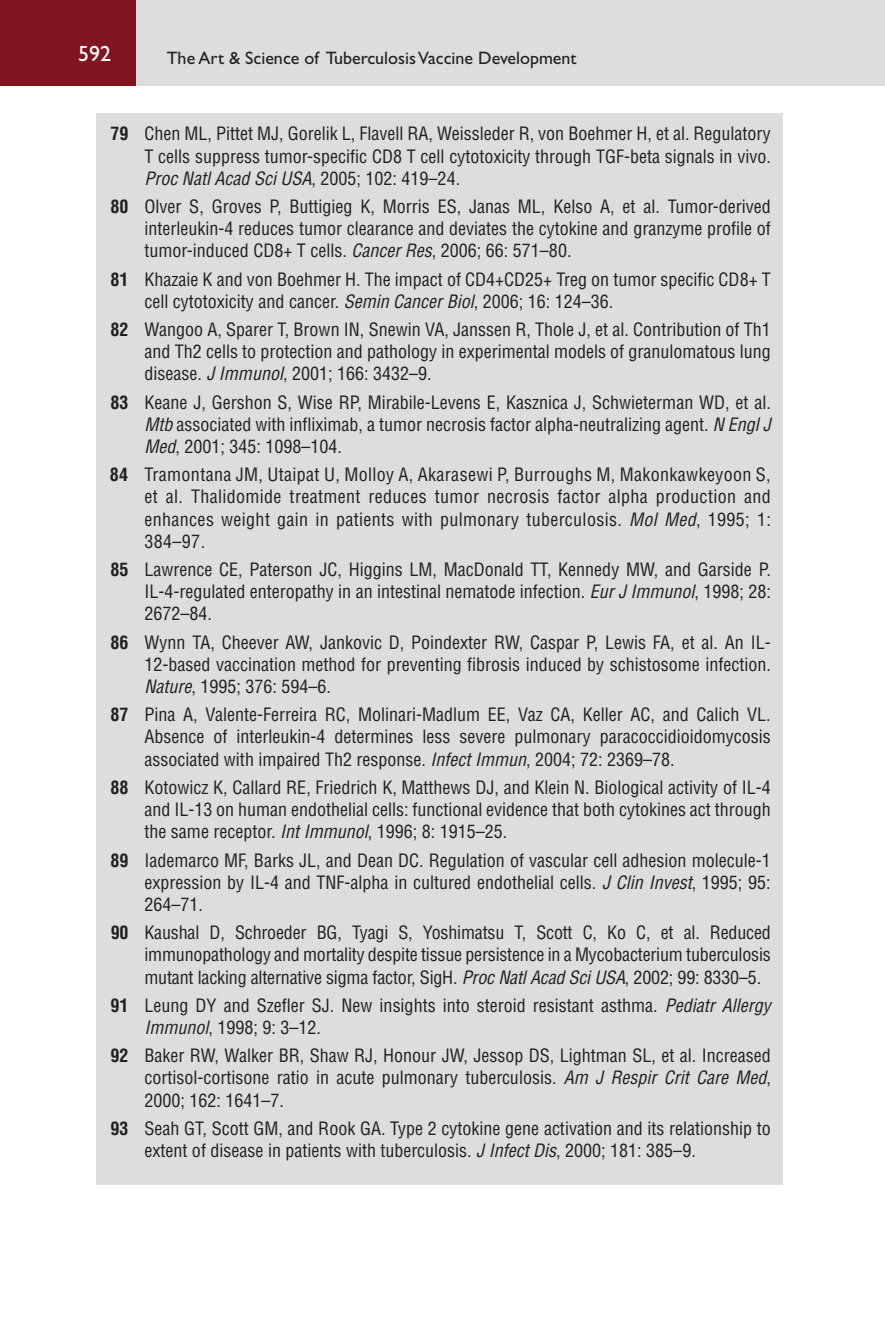
<style>
.page{position:relative;width:885px;height:1327px;background:#fff}
.page>*{position:absolute;margin:0;border:0;box-sizing:border-box;transform-origin:0 0}
.t1{font:22px "Gill Sans Std";color:#fff}
.t2{font:condensed 18px/22.2px "Helvetica LT Std";color:#231f20;text-align:justify}
.t3{font:18px "Gill Sans Std";color:#231f20}
.s1{font-weight:700}
.s2{font-style:italic}
</style>
<div class="page">
<div style="left:135px;top:0;width:749px;height:86px;background:#dcdddf"></div>
<div style="left:0;top:0;width:136px;height:86px;background:#801420"></div>
<hr style="left:884px;top:0;width:1px;height:86px;background:#dcdddf">
<div style="left:96px;top:113px;width:686px;height:1072px;background:#dcdddf"></div>
<p class="t1" style="left:78px;top:46px;width:34px">592</p>
<p class="t3" style="left:167px;top:51px;width:411px">The Art &amp; Science of Tuberculosis Vaccine Development</p>
<p class="t2" style="left:144px;top:124px;width:628px;text-indent:-34px"><span class="s1">79</span> Chen ML, Pittet MJ, Gorelik L, Flavell RA, Weissleder R, von Boehmer H, et al. Regulatory T cells suppress tumor-specific CD8 T cell cytotoxicity through TGF-beta signals in vivo.<br><span class="s2">Proc Natl Acad Sci USA</span>, 2005; 102: 419–24.</p>
<p class="t2" style="left:144px;top:196px;width:628px;text-indent:-34px"><span class="s1">80</span> Olver S, Groves P, Buttigieg K, Morris ES, Janas ML, Kelso A, et al. Tumor-derived interleukin-4 reduces tumor clearance and deviates the cytokine and granzyme profile of tumor-induced CD8+ T cells. <span class="s2">Cancer Res</span>, 2006; 66: 571–80.</p>
<p class="t2" style="left:144px;top:269px;width:627px;text-indent:-34px"><span class="s1">81</span> Khazaie K and von Boehmer H. The impact of CD4+CD25+ Treg on tumor specific CD8+ T cell cytotoxicity and cancer. <span class="s2">Semin Cancer Biol</span>, 2006; 16: 124–36.</p>
<p class="t2" style="left:144px;top:319px;width:628px;text-indent:-34px"><span class="s1">82</span> Wangoo A, Sparer T, Brown IN, Snewin VA, Janssen R, Thole J, et al. Contribution of Th1 and Th2 cells to protection and pathology in experimental models of granulomatous lung disease. <span class="s2">J Immunol</span>, 2001; 166: 3432–9.</p>
<p class="t2" style="left:144px;top:392px;width:628px;text-indent:-34px"><span class="s1">83</span> Keane J, Gershon S, Wise RP, Mirabile-Levens E, Kasznica J, Schwieterman WD, et al.<br><span class="s2">Mtb</span> associated with infliximab, a tumor necrosis factor alpha-neutralizing agent. <span class="s2">N Engl J Med</span>, 2001; 345: 1098–104.</p>
<p class="t2" style="left:144px;top:465px;width:627px;text-indent:-35px"><span class="s1">84</span> Tramontana JM, Utaipat U, Molloy A, Akarasewi P, Burroughs M, Makonkawkeyoon S, et al. Thalidomide treatment reduces tumor necrosis factor alpha production and enhances weight gain in patients with pulmonary tuberculosis. <span class="s2">Mol Med</span>, 1995; 1:<br>384–97.</p>
<p class="t2" style="left:144px;top:559px;width:627px;text-indent:-34px"><span class="s1">85</span> Lawrence CE, Paterson JC, Higgins LM, MacDonald TT, Kennedy MW, and Garside P.<br>IL-4-regulated enteropathy in an intestinal nematode infection. <span class="s2">Eur J Immunol</span>, 1998; 28:<br>2672–84.</p>
<p class="t2" style="left:144px;top:632px;width:628px;text-indent:-34px"><span class="s1">86</span> Wynn TA, Cheever AW, Jankovic D, Poindexter RW, Caspar P, Lewis FA, et al. An IL-12-based vaccination method for preventing fibrosis induced by schistosome infection.<br><span class="s2">Nature</span>, 1995; 376: 594–6.</p>
<p class="t2" style="left:144px;top:705px;width:628px;text-indent:-34px"><span class="s1">87</span> Pina A, Valente-Ferreira RC, Molinari-Madlum EE, Vaz CA, Keller AC, and Calich VL.<br>Absence of interleukin-4 determines less severe pulmonary paracoccidioidomycosis associated with impaired Th2 response. <span class="s2">Infect Immun</span>, 2004; 72: 2369–78.</p>
<p class="t2" style="left:144px;top:777px;width:627px;text-indent:-34px"><span class="s1">88</span> Kotowicz K, Callard RE, Friedrich K, Matthews DJ, and Klein N. Biological activity of IL-4 and IL-13 on human endothelial cells: functional evidence that both cytokines act through the same receptor. <span class="s2">Int Immunol</span>, 1996; 8: 1915–25.</p>
<p class="t2" style="left:144px;top:850px;width:627px;text-indent:-34px"><span class="s1">89</span> Iademarco MF, Barks JL, and Dean DC. Regulation of vascular cell adhesion molecule-1 expression by IL-4 and TNF-alpha in cultured endothelial cells. <span class="s2">J Clin Invest</span>, 1995; 95:<br>264–71.</p>
<p class="t2" style="left:144px;top:922px;width:628px;text-indent:-34px"><span class="s1">90</span> Kaushal D, Schroeder BG, Tyagi S, Yoshimatsu T, Scott C, Ko C, et al. Reduced immunopathology and mortality despite tissue persistence in a Mycobacterium tuberculosis mutant lacking alternative sigma factor, SigH. <span class="s2">Proc Natl Acad Sci USA</span>, 2002; 99: 8330–5.</p>
<p class="t2" style="left:144px;top:995px;width:627px;text-indent:-34px"><span class="s1">91</span> Leung DY and Szefler SJ. New insights into steroid resistant asthma. <span class="s2">Pediatr Allergy<br>Immunol</span>, 1998; 9: 3–12.</p>
<p class="t2" style="left:144px;top:1045px;width:627px;text-indent:-34px"><span class="s1">92</span> Baker RW, Walker BR, Shaw RJ, Honour JW, Jessop DS, Lightman SL, et al. Increased cortisol-cortisone ratio in acute pulmonary tuberculosis. <span class="s2">Am J Respir Crit Care Med</span>, 2000; 162: 1641–7.</p>
<p class="t2" style="left:144px;top:1118px;width:627px;text-indent:-34px"><span class="s1">93</span> Seah GT, Scott GM, and Rook GA. Type 2 cytokine gene activation and its relationship to extent of disease in patients with tuberculosis. <span class="s2">J Infect Dis</span>, 2000; 181: 385–9.</p>
</div>
